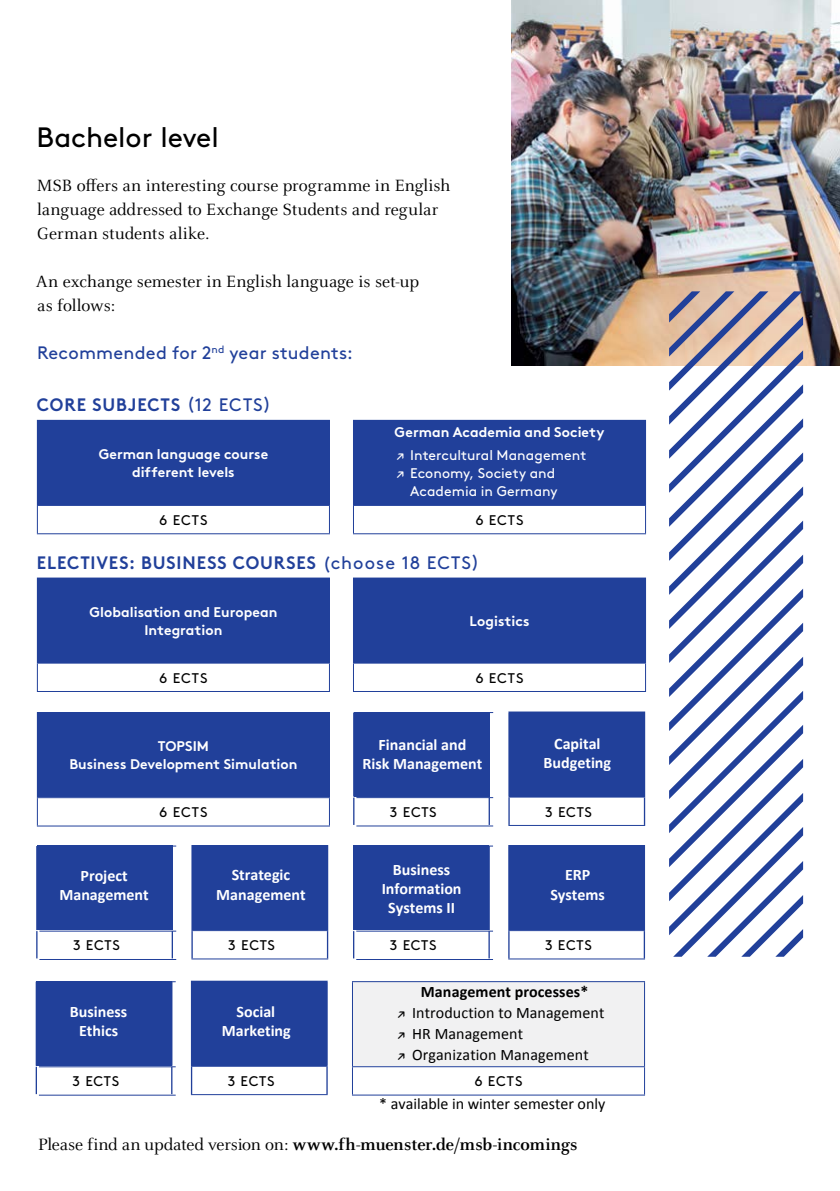
<style>
.page{position:relative;width:840px;height:1191px;background:#fff}
.page>*{position:absolute;margin:0;border:0;box-sizing:border-box;transform-origin:0 0}
.Brown_Headline_14pt{font:28px "Brown Pro";color:#000}
.Brown_Headline_14pt-2{font:18px "Celeste OT";color:#000}
.t1{font:700 18px "Celeste OT";color:#000}
.Brown_Legende_7_pt_V{font:700 18px "Brown Pro";letter-spacing:.055em;color:#21409a;scale:.95 1}
.Brown_Headline_14pt-3{font:18px "Brown Pro";letter-spacing:.01em;color:#21409a}
.t2{font:700 16px/19.2px "Calibri";color:#fff;text-align:center}
.Brown_Tabelle_Inhate{font:16px/21px "Calibri";letter-spacing:.005em;color:#000}
.Brown_Tabelle_Inhate-2{font:14px "Brown Pro Bold Alt";letter-spacing:.005em;color:#fff}
.Brown_Legende_7_pt_V-2{font:14px "Brown Pro";letter-spacing:.05em;color:#000}
.Brown_Tabelle_Inhate-3{font:14px/18px "Brown Pro";letter-spacing:.005em;color:#fff;text-align:right}
.s1{font-weight:400}
.s2{font-weight:700}
.s3{font-family:"Brown Pro";font-size:14px}
</style>
<div class="page">
<img style="left:511px;top:0;width:328px;height:366px">
<svg style="left:668px;top:291px;width:134px;height:665px"></svg>
<div style="left:37px;top:420px;width:292px;height:85px;background:#21409a"></div>
<hr style="left:37px;top:505px;width:293px;height:1px;background:#21409a">
<hr style="left:37px;top:420px;width:293px;height:1px;background:#21409a">
<hr style="left:329px;top:421px;width:1px;height:84px;background:#21409a">
<svg style="left:37px;top:506px;width:1px;height:27px"></svg>
<svg style="left:329px;top:506px;width:1px;height:27px"></svg>
<hr style="left:37px;top:533px;width:293px;height:1px;background:#21409a">
<div style="left:353px;top:420px;width:292px;height:85px;background:#21409a"></div>
<hr style="left:353px;top:505px;width:292px;height:1px;background:#21409a">
<svg style="left:353px;top:506px;width:1px;height:27px"></svg>
<hr style="left:353px;top:533px;width:292px;height:1px;background:#21409a">
<div style="left:37px;top:578px;width:292px;height:85px;background:#21409a"></div>
<hr style="left:37px;top:662px;width:293px;height:1px;background:#21409a">
<hr style="left:37px;top:577px;width:293px;height:1px;background:#21409a">
<hr style="left:329px;top:578px;width:1px;height:84px;background:#21409a">
<svg style="left:37px;top:663px;width:1px;height:28px"></svg>
<svg style="left:329px;top:663px;width:1px;height:28px"></svg>
<hr style="left:37px;top:691px;width:293px;height:1px;background:#21409a">
<div style="left:353px;top:578px;width:292px;height:85px;background:#21409a"></div>
<hr style="left:353px;top:577px;width:292px;height:1px;background:#21409a">
<svg style="left:353px;top:663px;width:1px;height:28px"></svg>
<hr style="left:353px;top:691px;width:292px;height:1px;background:#21409a">
<div style="left:37px;top:712px;width:292px;height:85px;background:#21409a"></div>
<hr style="left:37px;top:797px;width:293px;height:1px;background:#21409a">
<hr style="left:37px;top:712px;width:293px;height:1px;background:#21409a">
<hr style="left:329px;top:713px;width:1px;height:84px;background:#21409a">
<svg style="left:37px;top:798px;width:1px;height:27px"></svg>
<svg style="left:329px;top:798px;width:1px;height:27px"></svg>
<hr style="left:37px;top:825px;width:293px;height:1px;background:#21409a">
<div style="left:352px;top:981px;width:292px;height:85px;background:#f1f1f2"></div>
<hr style="left:352px;top:1066px;width:292px;height:1px;background:#21409a">
<hr style="left:352px;top:981px;width:292px;height:1px;background:#21409a">
<hr style="left:352px;top:982px;width:1px;height:84px;background:#21409a">
<hr style="left:643px;top:982px;width:1px;height:84px;background:#21409a">
<svg style="left:352px;top:1067px;width:1px;height:27px"></svg>
<hr style="left:352px;top:1094px;width:292px;height:1px;background:#21409a">
<div style="left:353px;top:712px;width:136px;height:85px;background:#21409a"></div>
<hr style="left:356px;top:797px;width:137px;height:1px;background:#21409a">
<hr style="left:356px;top:712px;width:137px;height:1px;background:#21409a">
<svg style="left:353px;top:797px;width:1px;height:28px"></svg>
<svg style="left:488px;top:797px;width:1px;height:28px"></svg>
<hr style="left:356px;top:825px;width:137px;height:1px;background:#21409a">
<div style="left:508px;top:712px;width:136px;height:85px;background:#21409a"></div>
<hr style="left:508px;top:711px;width:136px;height:1px;background:#21409a">
<svg style="left:508px;top:797px;width:1px;height:28px"></svg>
<svg style="left:643px;top:797px;width:1px;height:28px"></svg>
<hr style="left:508px;top:825px;width:136px;height:1px;background:#21409a">
<div style="left:37px;top:845px;width:135px;height:85px;background:#21409a"></div>
<hr style="left:39px;top:930px;width:137px;height:1px;background:#21409a">
<hr style="left:39px;top:845px;width:137px;height:1px;background:#21409a">
<hr style="left:36px;top:846px;width:1px;height:84px;background:#21409a">
<hr style="left:172px;top:846px;width:1px;height:84px;background:#21409a">
<svg style="left:36px;top:931px;width:1px;height:27px"></svg>
<svg style="left:172px;top:931px;width:1px;height:27px"></svg>
<hr style="left:39px;top:959px;width:137px;height:1px;background:#21409a">
<div style="left:192px;top:845px;width:135px;height:85px;background:#21409a"></div>
<hr style="left:191px;top:930px;width:137px;height:1px;background:#21409a">
<hr style="left:191px;top:845px;width:137px;height:1px;background:#21409a">
<hr style="left:191px;top:846px;width:1px;height:84px;background:#21409a">
<hr style="left:327px;top:846px;width:1px;height:84px;background:#21409a">
<svg style="left:191px;top:931px;width:1px;height:27px"></svg>
<svg style="left:327px;top:931px;width:1px;height:27px"></svg>
<hr style="left:191px;top:958px;width:137px;height:1px;background:#21409a">
<div style="left:353px;top:845px;width:136px;height:85px;background:#21409a"></div>
<hr style="left:356px;top:930px;width:137px;height:1px;background:#21409a">
<hr style="left:356px;top:845px;width:137px;height:1px;background:#21409a">
<svg style="left:353px;top:931px;width:1px;height:27px"></svg>
<svg style="left:488px;top:931px;width:1px;height:27px"></svg>
<hr style="left:356px;top:959px;width:137px;height:1px;background:#21409a">
<div style="left:508px;top:845px;width:136px;height:85px;background:#21409a"></div>
<hr style="left:508px;top:930px;width:136px;height:1px;background:#21409a">
<svg style="left:508px;top:931px;width:1px;height:27px"></svg>
<svg style="left:643px;top:931px;width:1px;height:27px"></svg>
<hr style="left:508px;top:958px;width:136px;height:1px;background:#21409a">
<div style="left:36px;top:981px;width:136px;height:85px;background:#21409a"></div>
<hr style="left:39px;top:1066px;width:137px;height:1px;background:#21409a">
<hr style="left:39px;top:981px;width:137px;height:1px;background:#21409a">
<svg style="left:36px;top:1066px;width:1px;height:28px"></svg>
<svg style="left:171px;top:1066px;width:1px;height:28px"></svg>
<hr style="left:39px;top:1094px;width:137px;height:1px;background:#21409a">
<div style="left:191px;top:981px;width:136px;height:85px;background:#21409a"></div>
<hr style="left:191px;top:980px;width:136px;height:1px;background:#21409a">
<svg style="left:191px;top:1066px;width:1px;height:28px"></svg>
<svg style="left:326px;top:1066px;width:1px;height:28px"></svg>
<hr style="left:191px;top:1094px;width:136px;height:1px;background:#21409a">
<p class="Brown_Headline_14pt" style="left:37px;top:116px;width:183px">Bachelor level</p>
<p class="Brown_Headline_14pt-2" style="left:37px;top:174px;width:415px">MSB offers an interesting course programme in English</p>
<p class="Brown_Headline_14pt-2" style="left:37px;top:198px;width:402px">language addressed to Exchange Students and regular</p>
<p class="Brown_Headline_14pt-2" style="left:37px;top:222px;width:173px">German students alike.</p>
<p class="Brown_Headline_14pt-2" style="left:36px;top:270px;width:385px">An exchange semester in English language is set-up</p>
<p class="Brown_Headline_14pt-2" style="left:37px;top:294px;width:80px">as follows:</p>
<p class="Brown_Headline_14pt-3" style="left:37px;top:338px;width:317px">Recommended for 2<sup>nd</sup> year students:</p>
<p class="Brown_Legende_7_pt_V" style="left:37px;top:390px;width:248px">CORE SUBJECTS <span class="s1">(12 ECTS)</span></p>
<p class="Brown_Tabelle_Inhate-2" style="left:99px;top:443px;width:171px">German language course</p>
<p class="Brown_Tabelle_Inhate-2" style="left:132px;top:461px;width:104px">different levels</p>
<p class="Brown_Legende_7_pt_V-2" style="left:159px;top:509px;width:50px">6 ECTS</p>
<p class="Brown_Tabelle_Inhate-2" style="left:394px;top:420px;width:211px">German Academia and Society</p>
<p class="Brown_Tabelle_Inhate-3" style="left:396px;top:445px;width:192px">↗ Intercultural Management</p>
<p class="Brown_Tabelle_Inhate-3" style="left:396px;top:463px;width:163px">↗ Economy, Society and<br>Academia in Germany</p>
<p class="Brown_Legende_7_pt_V-2" style="left:475px;top:509px;width:50px">6 ECTS</p>
<p class="Brown_Legende_7_pt_V" style="left:37px;top:548px;width:467px">ELECTIVES: BUSINESS COURSES <span class="s1">(choose 18 ECTS)</span></p>
<p class="Brown_Tabelle_Inhate-2" style="left:89px;top:600px;width:189px">Globalisation and European</p>
<p class="Brown_Tabelle_Inhate-2" style="left:144px;top:618px;width:79px">Integration</p>
<p class="Brown_Legende_7_pt_V-2" style="left:159px;top:667px;width:50px">6 ECTS</p>
<p class="Brown_Tabelle_Inhate-2" style="left:158px;top:735px;width:52px">TOPSIM</p>
<p class="Brown_Tabelle_Inhate-2" style="left:69px;top:753px;width:229px">Business Development Simulation</p>
<p class="Brown_Legende_7_pt_V-2" style="left:159px;top:801px;width:50px">6 ECTS</p>
<p class="t2" style="left:59px;top:866px;width:91px">Project<br>Management</p>
<p class="Brown_Legende_7_pt_V-2" style="left:73px;top:934px;width:48px">3 ECTS</p>
<p class="t2" style="left:70px;top:1001px;width:59px">Business<br>Ethics</p>
<p class="Brown_Legende_7_pt_V-2" style="left:72px;top:1070px;width:48px">3 ECTS</p>
<p class="t2" style="left:216px;top:865px;width:91px">Strategic<br>Management</p>
<p class="Brown_Legende_7_pt_V-2" style="left:228px;top:934px;width:48px">3 ECTS</p>
<p class="t2" style="left:222px;top:1002px;width:70px">Social<br>Marketing</p>
<p class="Brown_Legende_7_pt_V-2" style="left:228px;top:1070px;width:48px">3 ECTS</p>
<p class="Brown_Tabelle_Inhate-2" style="left:469px;top:609px;width:61px">Logistics</p>
<p class="Brown_Legende_7_pt_V-2" style="left:475px;top:667px;width:50px">6 ECTS</p>
<p class="t2" style="left:362px;top:734px;width:121px">Financial and<br>Risk Management</p>
<p class="Brown_Legende_7_pt_V-2" style="left:390px;top:801px;width:48px">3 ECTS</p>
<p class="t2" style="left:381px;top:860px;width:81px">Business<br>Information<br>Systems II</p>
<p class="Brown_Legende_7_pt_V-2" style="left:389px;top:934px;width:48px">3 ECTS</p>
<p class="t2" style="left:543px;top:734px;width:69px">Capital<br>Budgeting</p>
<p class="Brown_Legende_7_pt_V-2" style="left:545px;top:801px;width:48px">3 ECTS</p>
<p class="t2" style="left:550px;top:865px;width:56px">ERP<br>Systems</p>
<p class="Brown_Legende_7_pt_V-2" style="left:544px;top:934px;width:48px">3 ECTS</p>
<p class="Brown_Tabelle_Inhate" style="left:397px;top:981px;width:209px;text-indent:24px"><span class="s2">Management processes*<br></span><span class="s3">↗</span> Introduction to Management <span class="s3">↗</span> HR Management<br><span class="s3">↗</span> Organization Management</p>
<p class="Brown_Legende_7_pt_V-2" style="left:474px;top:1070px;width:50px">6 ECTS</p>
<p class="Brown_Tabelle_Inhate" style="left:379px;top:1093px;width:227px">* available in winter semester only</p>
<p class="t1" style="left:38px;top:1133px;width:540px"><span class="s1">Please find an updated version on:</span> www.fh-muenster.de/msb-incomings</p>
</div>
